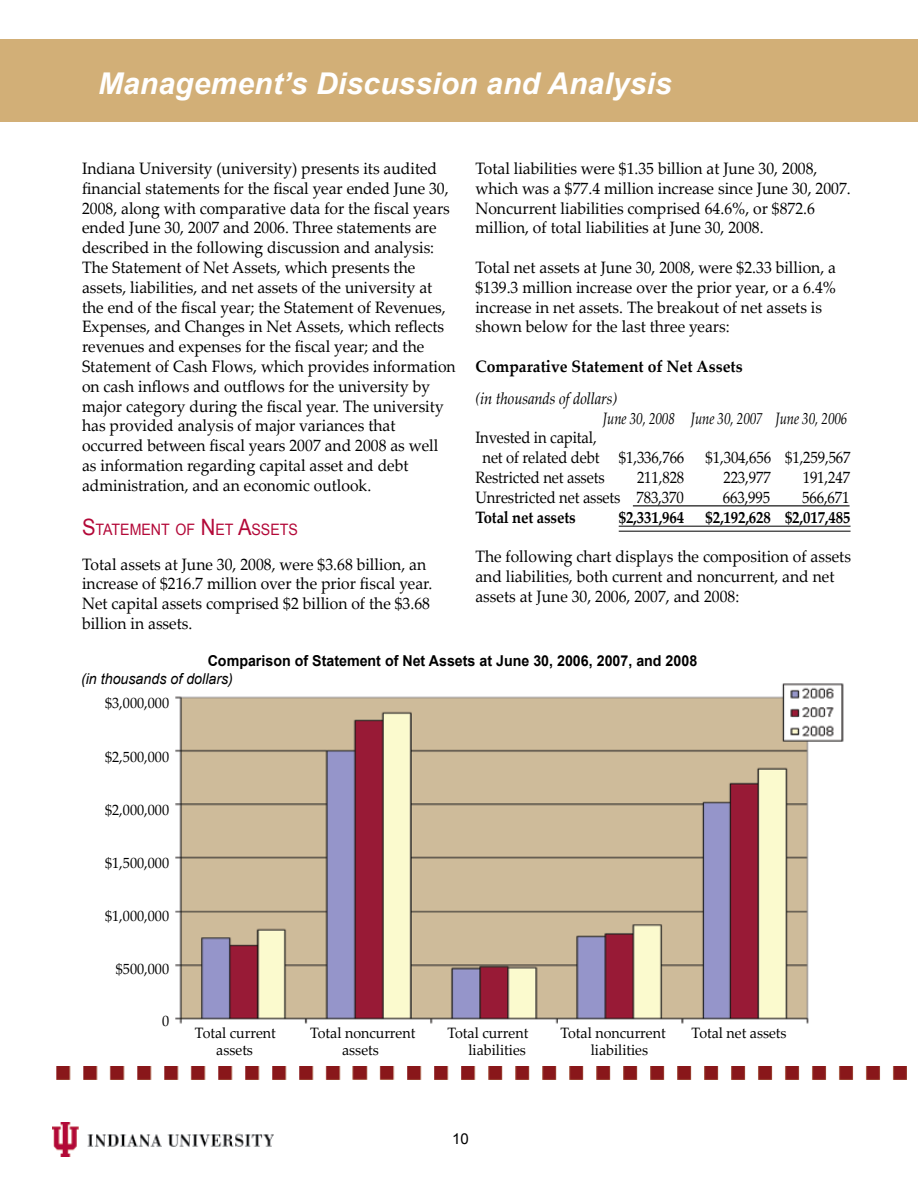
<style>
.page{position:relative;width:918px;height:1188px;background:#fff}
.page>*{position:absolute;margin:0;border:0;box-sizing:border-box;transform-origin:0 0}
.t1{font:italic 700 30px "Arial";letter-spacing:.005em;color:#fff}
.t2{font:16.5px/19.8px "Palatino Linotype";color:#000;scale:.95 1}
.t3{font:16.5px/19.8px "Palatino Linotype";color:#000;scale:.9 1}
.t4{font:italic 16.5px/19.8px "Palatino Linotype";letter-spacing:-.01em;color:#000;scale:.9 1}
.t5{font:700 16.5px "Palatino Linotype";color:#000;scale:.9 1}
.t6{font:700 16.5px "Palatino Linotype";color:#000;scale:.95 1}
.t7{font:15.75px "Arial";color:#b30838;scale:.9 1}
.t8{font:15px "Palatino Linotype";color:#000;scale:.95 1}
.t9{font:700 15px "Arial";color:#000;scale:.95 1}
.t10{font:italic 15px "Arial";color:#000;scale:.95 1}
.t11{font:15px "Arial";color:#000}
.s1{font-size:22.5px}
</style>
<div class="page">
<img style="left:52px;top:1123px;width:222px;height:33px">
<div style="left:0;top:39px;width:918px;height:83px;background:#d2af77"></div>
<hr style="left:633px;top:505px;width:217px;height:1px;background:#000">
<hr style="left:619px;top:526px;width:232px;height:1px;background:#000">
<hr style="left:619px;top:531px;width:232px;height:1px;background:#000">
<img style="left:56px;top:1066px;width:851px;height:14px">
<img style="left:175px;top:683px;width:669px;height:341px">
<h1 class="t1" style="left:98px;top:64px;width:575px">Management’s Discussion and Analysis</h1>
<p class="t2" style="left:82px;top:158px;width:395px">Indiana University (university) presents its audited financial statements for the fiscal year ended June 30, 2008, along with comparative data for the fiscal years ended June 30, 2007 and 2006. Three statements are described in the following discussion and analysis:<br>The Statement of Net Assets, which presents the assets, liabilities, and net assets of the university at the end of the fiscal year; the Statement of Revenues, Expenses, and Changes in Net Assets, which reflects revenues and expenses for the fiscal year; and the Statement of Cash Flows, which provides information on cash inflows and outflows for the university by major category during the fiscal year. The university has provided analysis of major variances that occurred between fiscal years 2007 and 2008 as well as information regarding capital asset and debt administration, and an economic outlook.</p>
<p class="t7" style="left:82px;top:520px;width:241px"><span class="s1">S</span>TATEMENT OF <span class="s1">N</span> ET <span class="s1">A</span>SSETS</p>
<p class="t2" style="left:82px;top:553px;width:370px">Total assets at June 30, 2008, were $3.68 billion, an increase of $216.7 million over the prior fiscal year.<br>Net capital assets comprised $2 billion of the $3.68 billion in assets.</p>
<p class="t2" style="left:475px;top:158px;width:397px">Total liabilities were $1.35 billion at June 30, 2008, which was a $77.4 million increase since June 30, 2007.<br>Noncurrent liabilities comprised 64.6%, or $872.6 million, of total liabilities at June 30, 2008.</p>
<p class="t2" style="left:475px;top:257px;width:381px">Total net assets at June 30, 2008, were $2.33 billion, a $139.3 million increase over the prior year, or a 6.4% increase in net assets. The breakout of net assets is shown below for the last three years:</p>
<p class="t6" style="left:475px;top:355px;width:283px">Comparative Statement of Net Assets</p>
<p class="t4" style="left:603px;top:388px;width:273px;text-indent:-128px">(in thousands of dollars)<br>June 30, 2008 June 30, 2007 June 30, 2006</p>
<p class="t3" style="left:483px;top:427px;width:226px;text-indent:-7px">Invested in capital,<br>net of related debt $1,336,766</p>
<p class="t3" style="left:706px;top:447px;width:163px">$1,304,656 $1,259,567</p>
<p class="t3" style="left:475px;top:467px;width:145px">Restricted net assets</p>
<p class="t3" style="left:637px;top:467px;width:54px">211,828</p>
<p class="t3" style="left:723px;top:467px;width:54px">223,977</p>
<p class="t3" style="left:803px;top:467px;width:54px">191,247</p>
<p class="t3" style="left:475px;top:487px;width:233px">Unrestricted net assets 783,370</p>
<p class="t3" style="left:723px;top:487px;width:54px">663,995</p>
<p class="t3" style="left:802px;top:487px;width:54px">566,671</p>
<p class="t5" style="left:475px;top:505px;width:113px">Total net assets</p>
<p class="t5" style="left:619px;top:505px;width:74px">$2,331,964</p>
<p class="t5" style="left:705px;top:505px;width:163px">$2,192,628 $2,017,485</p>
<p class="t2" style="left:475px;top:546px;width:397px">The following chart displays the composition of assets and liabilities, both current and noncurrent, and net assets at June 30, 2006, 2007, and 2008:</p>
<p class="t9" style="left:208px;top:651px;width:517px">Comparison of Statement of Net Assets at June 30, 2006, 2007, and 2008</p>
<p class="t10" style="left:81px;top:669px;width:162px">(in thousands of dollars)</p>
<p class="t8" style="left:105px;top:692px;width:69px">$3,000,000</p>
<p class="t8" style="left:105px;top:746px;width:69px">$2,500,000</p>
<p class="t8" style="left:105px;top:799px;width:69px">$2,000,000</p>
<p class="t8" style="left:105px;top:852px;width:69px">$1,500,000</p>
<p class="t8" style="left:105px;top:905px;width:69px">$1,000,000</p>
<p class="t8" style="left:116px;top:958px;width:58px">$500,000</p>
<p class="t8" style="left:162px;top:1011px;width:9px">0</p>
<p class="t8" style="left:195px;top:1022px;width:87px">Total current</p>
<p class="t8" style="left:310px;top:1022px;width:112px">Total noncurrent</p>
<p class="t8" style="left:447px;top:1022px;width:87px">Total current</p>
<p class="t8" style="left:560px;top:1022px;width:112px">Total noncurrent</p>
<p class="t8" style="left:692px;top:1022px;width:102px">Total net assets</p>
<p class="t8" style="left:216px;top:1039px;width:40px">assets</p>
<p class="t8" style="left:342px;top:1039px;width:40px">assets</p>
<p class="t8" style="left:469px;top:1039px;width:62px">liabilities</p>
<p class="t8" style="left:591px;top:1039px;width:62px">liabilities</p>
<p class="t11" style="left:452px;top:1129px;width:18px">10</p>
</div>
